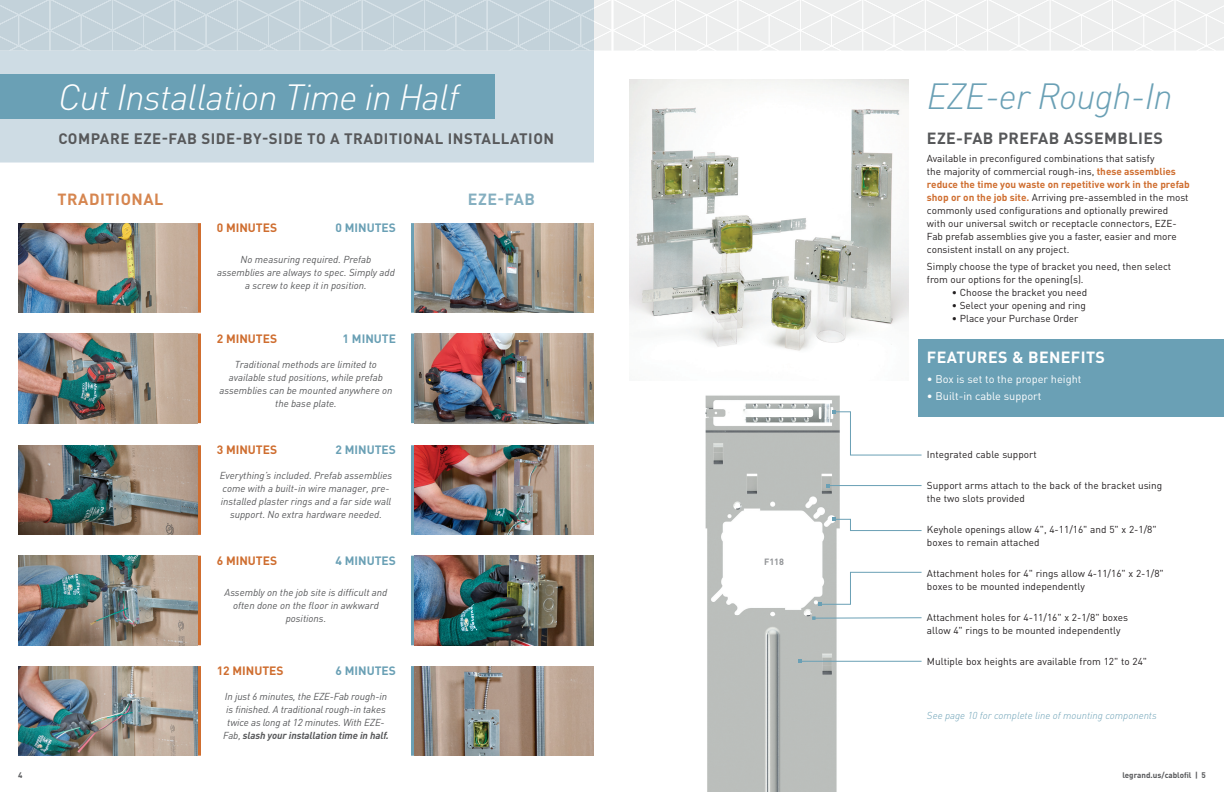
<style>
.page{position:relative;width:1224px;height:792px;background:#fff}
.page>*{position:absolute;margin:0;border:0;box-sizing:border-box;transform-origin:0 0}
.t1{font:italic 300 36px "DIN Pro";letter-spacing:-.02em;color:#fff}
.t2{font:italic 300 36px "DIN Pro";letter-spacing:-.02em;color:#6aa0b5}
.t3{font:700 16px "DIN Pro";letter-spacing:.025em;color:#57585a}
.t4{font:700 16px "DIN Pro";letter-spacing:.025em;color:#fff}
.t5{font:700 16px "DIN Pro";letter-spacing:.035em;color:#d68650}
.t6{font:700 16px "DIN Pro";letter-spacing:.035em;color:#85afc0}
.t7{font:700 15px "DIN Pro";letter-spacing:.035em;color:#57585a}
.t8{font:700 12px "DIN Pro";color:#cf6e30}
.t9{font:700 12px "DIN Pro";color:#6aa0b5}
.t10{font:11px "DIN Pro";color:#fff}
.t11{font:10px/13px "DIN Pro";color:#231f20}
.t12{font:italic 10px/13px "DIN Pro";color:#57585a;text-align:center}
.t13{font:italic 300 10px "DIN Pro";color:#6aa0b5}
.t14{font:700 9px "DIN Pro";color:#939598}
.t15{font:700 8px "DIN Pro";color:#57585a}
.s1{font-weight:700}
.s2{font-weight:700;color:#cf6e30}
</style>
<div class="page">
<div style="left:918px;top:339px;width:306px;height:77px;background:#6aa0b5"></div>
<img style="left:705px;top:395px;width:141px;height:397px">
<svg style="left:833px;top:518px;width:89px;height:13px"></svg>
<svg style="left:833px;top:410px;width:89px;height:46px"></svg>
<hr style="left:800px;top:661px;width:122px;height:1px;background:#6aa0b5">
<svg style="left:818px;top:571px;width:104px;height:35px"></svg>
<svg style="left:812px;top:616px;width:110px;height:4px"></svg>
<img style="left:630px;top:79px;width:279px;height:272px">
<hr style="left:828px;top:485px;width:94px;height:1px;background:#6aa0b5">
<div style="left:0;top:51px;width:594px;height:112px;background:#cedce4"></div>
<svg style="left:0;top:0;width:1224px;height:51px;background:#dae2e6"></svg>
<div style="left:0;top:74px;width:495px;height:45px;background:#6aa0b5"></div>
<img style="left:18px;top:666px;width:180px;height:90px">
<img style="left:414px;top:666px;width:180px;height:90px">
<hr style="left:198px;top:666px;width:3px;height:90px;background:#cf6e30">
<hr style="left:411px;top:666px;width:3px;height:90px;background:#6aa0b5">
<img style="left:18px;top:556px;width:180px;height:89px">
<img style="left:414px;top:556px;width:180px;height:89px">
<hr style="left:198px;top:556px;width:3px;height:89px;background:#cf6e30">
<hr style="left:411px;top:556px;width:3px;height:89px;background:#6aa0b5">
<img style="left:18px;top:445px;width:180px;height:90px">
<img style="left:414px;top:445px;width:180px;height:90px">
<hr style="left:198px;top:445px;width:3px;height:90px;background:#cf6e30">
<hr style="left:411px;top:445px;width:3px;height:90px;background:#6aa0b5">
<img style="left:18px;top:334px;width:180px;height:89px">
<img style="left:414px;top:334px;width:180px;height:89px">
<hr style="left:198px;top:334px;width:3px;height:89px;background:#cf6e30">
<hr style="left:411px;top:334px;width:3px;height:89px;background:#6aa0b5">
<img style="left:18px;top:223px;width:180px;height:90px">
<img style="left:414px;top:223px;width:180px;height:90px">
<hr style="left:198px;top:223px;width:3px;height:90px;background:#cf6e30">
<hr style="left:411px;top:223px;width:3px;height:90px;background:#6aa0b5">
<h1 class="t1" style="left:58px;top:75px;width:402px">Cut Installation Time in Half</h1>
<h3 class="t7" style="left:59px;top:128px;width:497px">COMPARE EZE-FAB SIDE-BY-SIDE TO A TRADITIONAL INSTALLATION</h3>
<h2 class="t5" style="left:58px;top:188px;width:107px">TRADITIONAL</h2>
<h2 class="t6" style="left:468px;top:188px;width:69px">EZE-FAB</h2>
<p class="t8" style="left:217px;top:220px;width:62px">0 MINUTES</p>
<p class="t9" style="left:336px;top:220px;width:62px">0 MINUTES</p>
<p class="t12" style="left:217px;top:253px;width:179px">No measuring required. Prefab assemblies are always to spec. Simply add a screw to keep it in position.</p>
<p class="t8" style="left:217px;top:330px;width:62px">2 MINUTES</p>
<p class="t9" style="left:343px;top:330px;width:55px">1 MINUTE</p>
<p class="t12" style="left:220px;top:358px;width:174px">Traditional methods are limited to available stud positions, while prefab assemblies can be mounted anywhere on the base plate.</p>
<p class="t8" style="left:217px;top:442px;width:62px">3 MINUTES</p>
<p class="t9" style="left:336px;top:442px;width:62px">2 MINUTES</p>
<p class="t12" style="left:220px;top:469px;width:174px">Everything’s included. Prefab assemblies come with a built-in wire manager, pre&shy;installed plaster rings and a far side wall support. No extra hardware needed.</p>
<p class="t8" style="left:217px;top:552px;width:62px">6 MINUTES</p>
<p class="t9" style="left:336px;top:552px;width:62px">4 MINUTES</p>
<p class="t12" style="left:225px;top:586px;width:164px">Assembly on the job site is difficult and often done on the floor in awkward positions.</p>
<p class="t8" style="left:217px;top:663px;width:68px">12 MINUTES</p>
<p class="t9" style="left:336px;top:663px;width:62px">6 MINUTES</p>
<p class="t12" style="left:223px;top:690px;width:167px">In just 6 minutes, the EZE-Fab rough-in is finished. A traditional rough-in takes twice as long at 12 minutes. With EZE-Fab, <span class="s1">slash your installation time in half.</span></p>
<p class="t14" style="left:764px;top:556px;width:22px">F118</p>
<h1 class="t2" style="left:927px;top:74px;width:247px">EZE-er Rough-In</h1>
<h2 class="t3" style="left:927px;top:127px;width:238px">EZE-FAB PREFAB ASSEMBLIES</h2>
<p class="t11" style="left:927px;top:151px;width:264px">Available in preconfigured combinations that satisfy<br>the majority of commercial rough-ins, <span class="s2">these assemblies reduce the time you waste on repetitive work in the prefab shop or on the job site.</span> Arriving pre-assembled in the most commonly used configurations and optionally prewired<br>with our universal switch or receptacle connectors, EZE-Fab prefab assemblies give you a faster, easier and more consistent install on any project.</p>
<p class="t11" style="left:927px;top:260px;width:246px">Simply choose the type of bracket you need, then select from our options for the opening(s).</p>
<p class="t11" style="left:952px;top:286px;width:137px">• Choose the bracket you need</p>
<p class="t11" style="left:952px;top:299px;width:136px">• Select your opening and ring</p>
<p class="t11" style="left:952px;top:312px;width:128px">• Place your Purchase Order</p>
<h2 class="t4" style="left:927px;top:347px;width:180px">FEATURES &amp; BENEFITS</h2>
<p class="t10" style="left:927px;top:371px;width:156px">• Box is set to the proper height</p>
<p class="t10" style="left:927px;top:389px;width:116px">• Built-in cable support</p>
<p class="t11" style="left:927px;top:448px;width:111px">Integrated cable support</p>
<p class="t11" style="left:927px;top:479px;width:237px">Support arms attach to the back of the bracket using the two slots provided</p>
<p class="t11" style="left:927px;top:523px;width:231px">Keyhole openings allow 4", 4-11/16" and 5" x 2-1/8" boxes to remain attached</p>
<p class="t11" style="left:927px;top:567px;width:238px">Attachment holes for 4" rings allow 4-11/16" x 2-1/8" boxes to be mounted independently</p>
<p class="t11" style="left:927px;top:611px;width:203px">Attachment holes for 4-11/16" x 2-1/8" boxes allow 4" rings to be mounted independently</p>
<p class="t11" style="left:927px;top:655px;width:222px">Multiple box heights are available from 12" to 24"</p>
<p class="t13" style="left:927px;top:709px;width:231px">See page 10 for complete line of mounting components</p>
<p class="t15" style="left:18px;top:769px;width:6px">4</p>
<p class="t15" style="left:1122px;top:769px;width:85px">legrand.us/cablofil | 5</p>
</div>
